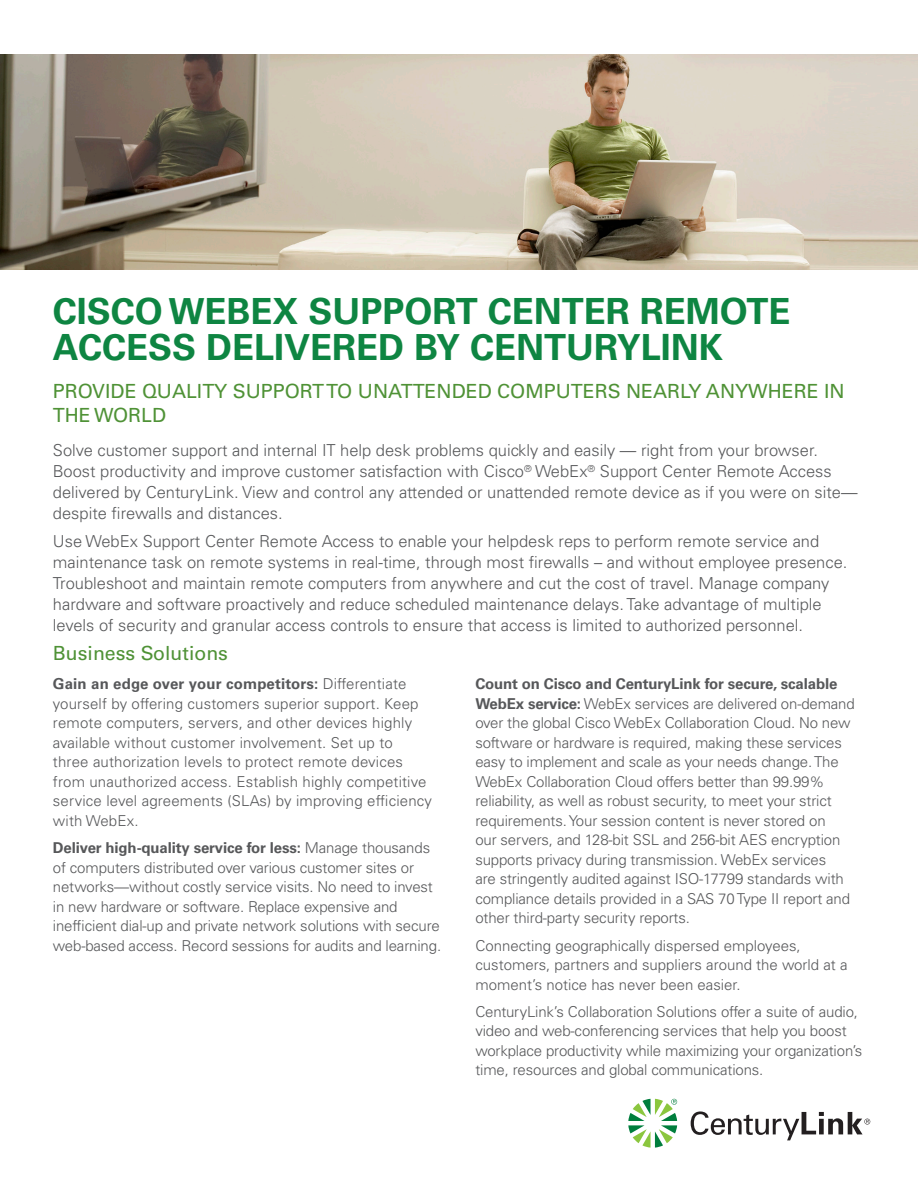
<style>
.page{position:relative;width:918px;height:1188px;background:#fff}
.page>*{position:absolute;margin:0;border:0;box-sizing:border-box;transform-origin:0 0}
.t1{font:700 36px/36px "Univers LT Std";color:#0e8542}
.SubTitle{font:19.5px/24px "Univers LT Std";color:#4f9236}
.Heading{font:19.5px "Univers LT Std";color:#4f9236}
.Intro_Copy{font:300 16.5px/21px "Univers LT Std";color:#57585a}
.Body_Copy{font:300 15px/19.5px "Univers LT Std";letter-spacing:-.01em;color:#57585a}
.Body_Copy-2{font:300 15px/19.5px "Univers LT Std";letter-spacing:.01em;color:#57585a}
.s1{font-weight:700}
</style>
<div class="page">
<svg style="left:628px;top:1099px;width:49px;height:49px"></svg>
<svg style="left:691px;top:1111px;width:179px;height:29px"></svg>
<img style="left:0;top:54px;width:918px;height:216px">
<p class="t1" style="left:53px;top:294px;width:739px">CISCO WEBEX SUPPORT CENTER REMOTE<br>ACCESS DELIVERED BY CENTURYLINK</p>
<p class="SubTitle" style="left:53px;top:379px;width:793px">PROVIDE QUALITY SUPPORT TO UNATTENDED COMPUTERS NEARLY ANYWHERE IN<br>THE WORLD</p>
<p class="Intro_Copy" style="left:53px;top:440px;width:806px">Solve customer support and internal IT help desk problems quickly and easily — right from your browser.<br>Boost productivity and improve customer satisfaction with Cisco<sup>®</sup> WebEx<sup>®</sup> Support Center Remote Access delivered by CenturyLink. View and control any attended or unattended remote device as if you were on site— despite firewalls and distances.</p>
<p class="Intro_Copy" style="left:53px;top:531px;width:796px">Use WebEx Support Center Remote Access to enable your helpdesk reps to perform remote service and maintenance task on remote systems in real-time, through most firewalls – and without employee presence.<br>Troubleshoot and maintain remote computers from anywhere and cut the cost of travel. Manage company hardware and software proactively and reduce scheduled maintenance delays. Take advantage of multiple levels of security and granular access controls to ensure that access is limited to authorized personnel.</p>
<p class="Heading" style="left:53px;top:641px;width:177px">Business Solutions</p>
<p class="Body_Copy-2" style="left:53px;top:674px;width:381px"><span class="s1">Gain an edge over your competitors:</span> Differentiate yourself by offering customers superior support. Keep remote computers, servers, and other devices highly available without customer involvement. Set up to three authorization levels to protect remote devices from unauthorized access. Establish highly competitive service level agreements (SLAs) by improving efficiency with WebEx.</p>
<p class="Body_Copy" style="left:53px;top:838px;width:390px"><span class="s1">Deliver high-quality service for less:</span> Manage thousands of computers distributed over various customer sites or networks—without costly service visits. No need to invest in new hardware or software. Replace expensive and inefficient dial-up and private network solutions with secure web-based access. Record sessions for audits and learning.</p>
<p class="Body_Copy" style="left:475px;top:674px;width:381px"><span class="s1">Count on Cisco and CenturyLink for secure, scalable WebEx service:</span> WebEx services are delivered on-demand over the global Cisco WebEx Collaboration Cloud. No new software or hardware is required, making these services easy to implement and scale as your needs change. The WebEx Collaboration Cloud offers better than 99.99% reliability, as well as robust security, to meet your strict requirements. Your session content is never stored on<br>our servers, and 128-bit SSL and 256-bit AES encryption supports privacy during transmission. WebEx services<br>are stringently audited against ISO-17799 standards with compliance details provided in a SAS 70 Type II report and other third-party security reports.</p>
<p class="Body_Copy" style="left:475px;top:935px;width:374px">Connecting geographically dispersed employees, customers, partners and suppliers around the world at a moment’s notice has never been easier.</p>
<p class="Body_Copy" style="left:475px;top:1002px;width:389px">CenturyLink’s Collaboration Solutions offer a suite of audio, video and web-conferencing services that help you boost workplace productivity while maximizing your organization’s time, resources and global communications.</p>
</div>
